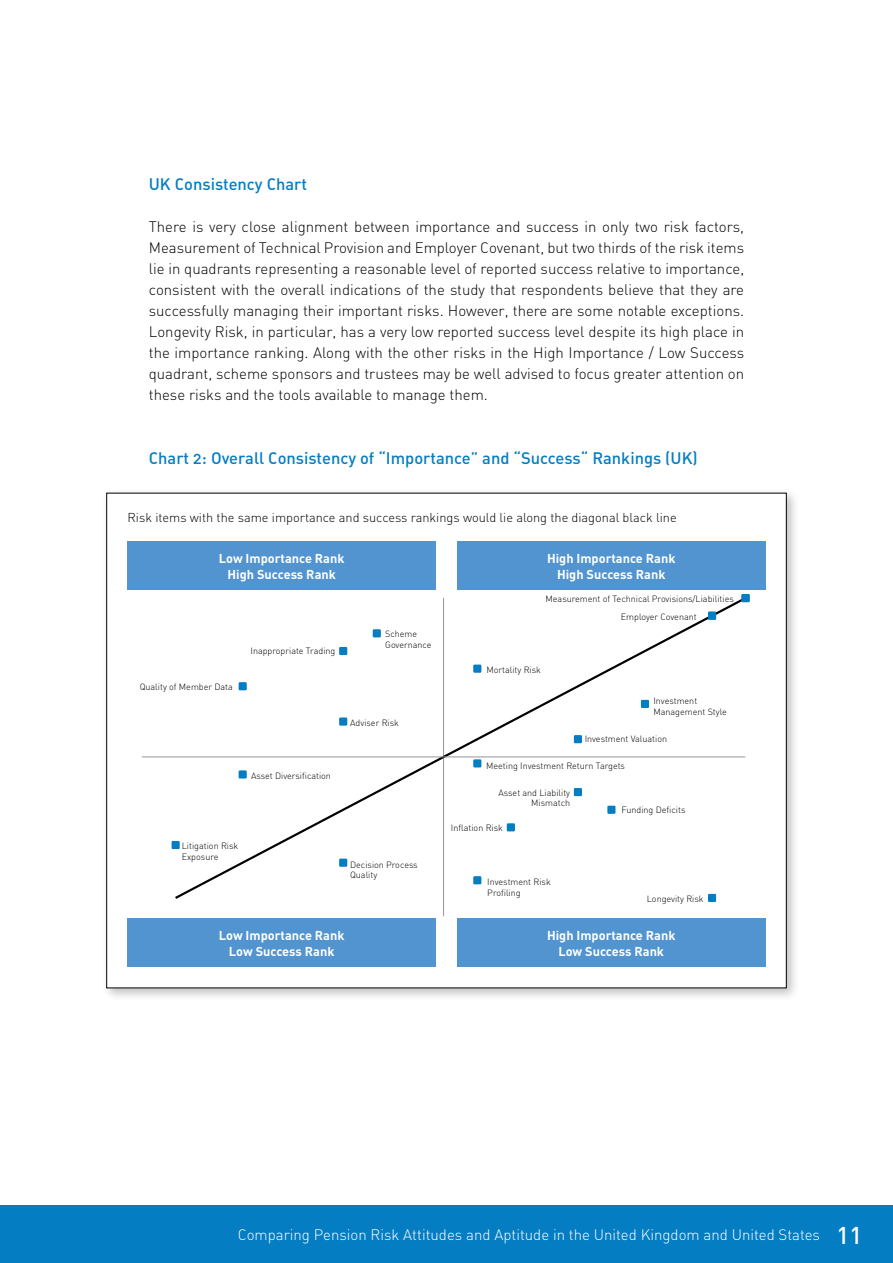
<style>
.page{position:relative;width:893px;height:1263px;background:#fff}
.page>*{position:absolute;margin:0;border:0;box-sizing:border-box;transform-origin:0 0}
.t1{font:16.5px "DIN Medium Alternate";color:#057dc2}
.t2{font:15px/21px "DIN Light Alternate";color:#000;text-align:justify}
.t3{font:15px "DIN Light Alternate";color:#fff}
.t4{font:700 12.75px/16.5px "DIN";color:#fff;text-align:center}
.t5{font:12.75px "DIN Light Alternate";color:#000}
.t6{font:9px/10.8px "DIN Light Alternate";color:#000}
.s1{font-family:"DIN";font-weight:500;font-size:24px}
</style>
<div class="page">
<div style="left:101px;top:487px;width:698px;height:514px;background:#000;opacity:.25"></div>
<div style="left:107px;top:493px;width:679px;height:495px;background:#fff"></div>
<hr style="left:443px;top:598px;width:1px;height:318px;background:#939598">
<svg style="left:173px;top:597px;width:575px;height:304px"></svg>
<div style="left:172px;top:841px;width:8px;height:8px;border:2px solid #057dc2"></div>
<div style="left:708px;top:612px;width:8px;height:8px;border:2px solid #057dc2"></div>
<div style="left:339px;top:717px;width:8px;height:9px;border:2px solid #057dc2"></div>
<div style="left:373px;top:629px;width:8px;height:8px;border:2px solid #057dc2"></div>
<div style="left:239px;top:682px;width:8px;height:8px;border:2px solid #057dc2"></div>
<div style="left:507px;top:823px;width:8px;height:8px;border:2px solid #057dc2"></div>
<div style="left:708px;top:894px;width:8px;height:8px;border:2px solid #057dc2"></div>
<div style="left:473px;top:665px;width:8px;height:8px;border:2px solid #057dc2"></div>
<div style="left:574px;top:788px;width:8px;height:8px;border:2px solid #057dc2"></div>
<div style="left:473px;top:759px;width:8px;height:8px;border:2px solid #057dc2"></div>
<div style="left:641px;top:700px;width:8px;height:8px;border:2px solid #057dc2"></div>
<div style="left:239px;top:770px;width:8px;height:8px;border:2px solid #057dc2"></div>
<div style="left:339px;top:647px;width:8px;height:8px;border:2px solid #057dc2"></div>
<div style="left:473px;top:876px;width:8px;height:8px;border:2px solid #057dc2"></div>
<div style="left:741px;top:594px;width:9px;height:8px;border:2px solid #057dc2"></div>
<div style="left:607px;top:806px;width:8px;height:8px;border:2px solid #057dc2"></div>
<div style="left:339px;top:859px;width:8px;height:8px;border:2px solid #057dc2"></div>
<hr style="left:142px;top:757px;width:603px;height:1px;background:#939598">
<div style="left:128px;top:542px;width:308px;height:48px;background:#5294d0"></div>
<div style="left:457px;top:542px;width:308px;height:48px;background:#5294d0"></div>
<div style="left:128px;top:919px;width:308px;height:48px;background:#5294d0"></div>
<div style="left:457px;top:919px;width:308px;height:48px;background:#5294d0"></div>
<div style="left:0;top:1205px;width:893px;height:58px;background:#057dc2"></div>
<p class="t1" style="left:149px;top:174px;width:160px">UK Consistency Chart</p>
<p class="t2" style="left:149px;top:216px;width:597px">There is very close alignment between importance and success in only two risk factors, Measurement of Technical Provision and Employer Covenant, but two thirds of the risk items lie in quadrants representing a reasonable level of reported success relative to importance, consistent with the overall indications of the study that respondents believe that they are successfully managing their important risks. However, there are some notable exceptions.<br>Longevity Risk, in particular, has a very low reported success level despite its high place in the importance ranking. Along with the other risks in the High Importance / Low Success quadrant, scheme sponsors and trustees may be well advised to focus greater attention on these risks and the tools available to manage them.</p>
<p class="t1" style="left:149px;top:447px;width:550px">Chart 2: Overall Consistency of “Importance” and “Success“ Rankings (UK)</p>
<p class="t5" style="left:128px;top:510px;width:551px">Risk items with the same importance and success rankings would lie along the diagonal black line</p>
<p class="t4" style="left:219px;top:549px;width:127px">Low Importance Rank<br>High Success Rank</p>
<p class="t4" style="left:547px;top:549px;width:130px">High Importance Rank<br>High Success Rank</p>
<p class="t6" style="left:546px;top:593px;width:190px">Measurement of Technical Provisions/Liabilities</p>
<p class="t6" style="left:140px;top:681px;width:95px">Quality of Member Data</p>
<p class="t6" style="left:251px;top:646px;width:86px">Inappropriate Trading</p>
<p class="t6" style="left:385px;top:628px;width:48px">Scheme<br>Governance</p>
<p class="t6" style="left:251px;top:770px;width:81px">Asset Diversification</p>
<p class="t6" style="left:350px;top:717px;width:50px">Adviser Risk</p>
<p class="t6" style="left:182px;top:840px;width:58px">Litigation Risk<br>Exposure</p>
<p class="t6" style="left:350px;top:859px;width:69px">Decision Process<br>Quality</p>
<p class="t6" style="left:486px;top:664px;width:56px">Mortality Risk</p>
<p class="t6" style="left:621px;top:611px;width:77px">Employer Covenant</p>
<p class="t6" style="left:653px;top:696px;width:75px">Investment<br>Management Style</p>
<p class="t6" style="left:585px;top:733px;width:84px">Investment Valuation</p>
<p class="t6" style="left:486px;top:761px;width:140px">Meeting Investment Return Targets</p>
<p class="t6" style="left:498px;top:787px;width:73px;text-align:right">Asset and Liability<br>Mismatch</p>
<p class="t6" style="left:621px;top:805px;width:65px">Funding Deficits</p>
<p class="t6" style="left:451px;top:822px;width:53px">Inflation Risk</p>
<p class="t6" style="left:487px;top:876px;width:65px">Investment Risk<br>Profiling</p>
<p class="t6" style="left:647px;top:894px;width:58px">Longevity Risk</p>
<p class="t4" style="left:219px;top:926px;width:127px">Low Importance Rank<br>Low Success Rank</p>
<p class="t4" style="left:547px;top:926px;width:130px">High Importance Rank<br>Low Success Rank</p>
<p class="t3" style="left:238px;top:1225px;width:626px">Comparing Pension Risk Attitudes and Aptitude in the United Kingdom and United States <span class="s1">11</span></p>
</div>
